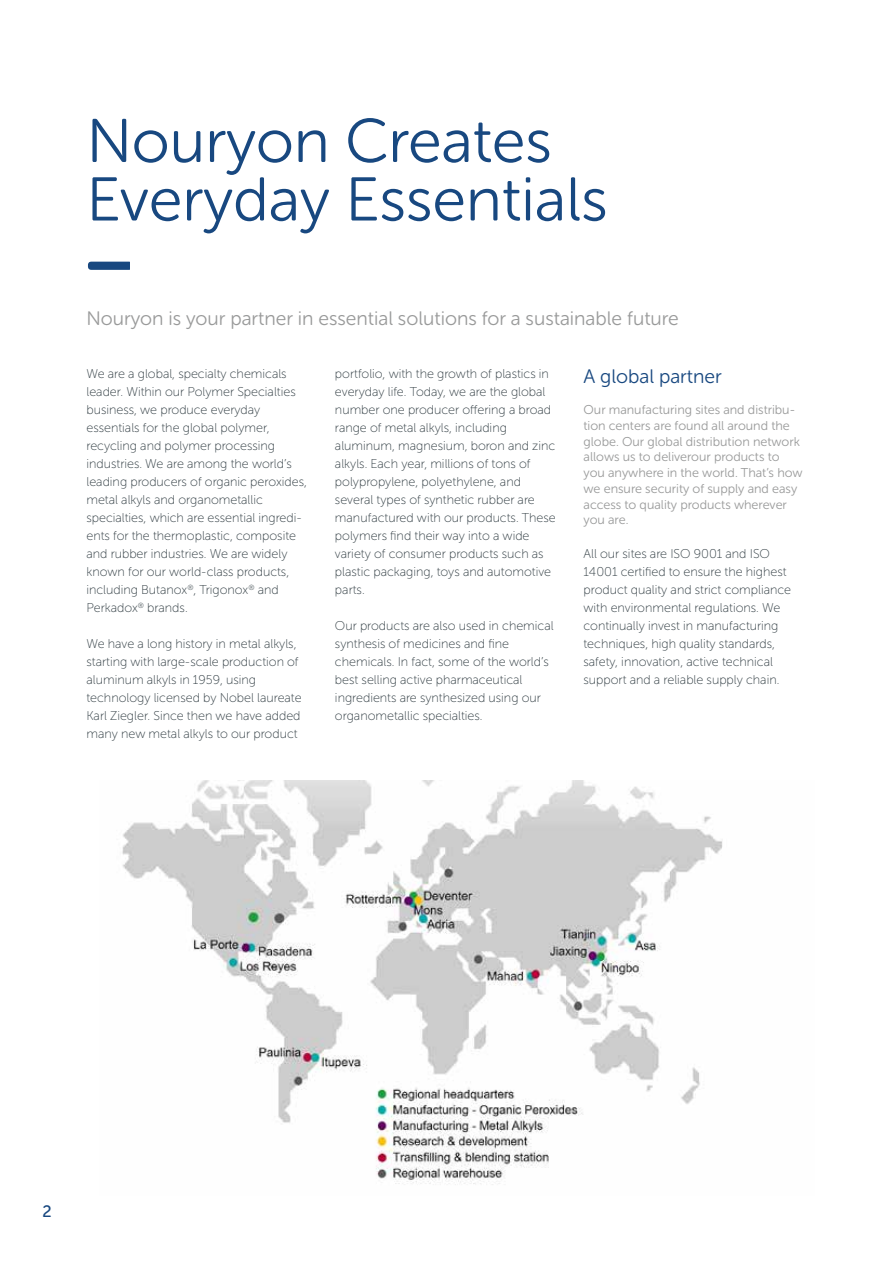
<style>
.page{position:relative;width:893px;height:1263px;background:#fff}
.page>*{position:absolute;margin:0;border:0;box-sizing:border-box;transform-origin:0 0}
.t1{font:61.5px/58.5px "Museo Sans Rounded 300";color:#184880}
.t2{font:19.5px "Museo Sans Rounded 300";color:#999a9a}
.t3{font:19.5px "Museo Sans Rounded 300";color:#184880}
.t4{font:16.5px "Museo Sans Rounded 500";color:#184880}
.t5{font:12.75px/18px "Museo Sans Rounded 100";color:#303c42}
.t6{font:12.75px/15.8px "Museo Sans Rounded 300";color:#999a9a}
</style>
<div class="page">
<svg style="left:88px;top:262px;width:41px;height:8px"></svg>
<img style="left:122px;top:780px;width:600px;height:405px">
<h1 class="t1" style="left:86px;top:112px;width:523px">Nouryon Creates<br>Everyday Essentials</h1>
<h2 class="t2" style="left:86px;top:307px;width:594px">Nouryon is your partner in essential solutions for a sustainable future</h2>
<p class="t5" style="left:86px;top:365px;width:222px">We are a global, specialty chemicals leader. Within our Polymer Specialties business, we produce everyday essentials for the global polymer, recycling and polymer processing industries. We are among the world’s leading producers of organic peroxides, metal alkyls and organometallic specialties, which are essential ingredi&shy;ents for the thermoplastic, composite and rubber industries. We are widely known for our world-class products, including Butanox<sup>®</sup>, Trigonox<sup>®</sup> and Perkadox<sup>®</sup> brands.</p>
<p class="t5" style="left:86px;top:635px;width:217px">We have a long history in metal alkyls, starting with large-scale production of aluminum alkyls in 1959, using technology licensed by Nobel laureate Karl Ziegler. Since then we have added many new metal alkyls to our product</p>
<p class="t5" style="left:335px;top:365px;width:222px">portfolio, with the growth of plastics in everyday life. Today, we are the global number one producer offering a broad range of metal alkyls, including aluminum, magnesium, boron and zinc alkyls. Each year, millions of tons of polypropylene, polyethylene, and several types of synthetic rubber are manufactured with our products. These polymers find their way into a wide variety of consumer products such as plastic packaging, toys and automotive parts.</p>
<p class="t5" style="left:335px;top:617px;width:220px">Our products are also used in chemical synthesis of medicines and fine chemicals. In fact, some of the world’s best selling active pharmaceutical ingredients are synthesized using our organometallic specialties.</p>
<h2 class="t3" style="left:583px;top:365px;width:140px">A global partner</h2>
<p class="t6" style="left:583px;top:402px;width:221px">Our manufacturing sites and distribu&shy;tion centers are found all around the globe. Our global distribution network allows us to deliverour products to you anywhere in the world. That’s how we ensure security of supply and easy access to quality products wherever you are.</p>
<p class="t5" style="left:583px;top:545px;width:209px">All our sites are ISO 9001 and ISO 14001 certified to ensure the highest product quality and strict compliance with environmental regulations. We continually invest in manufacturing techniques, high quality standards, safety, innovation, active technical support and a reliable supply chain.</p>
<p class="t4" style="left:43px;top:1202px;width:11px">2</p>
</div>
